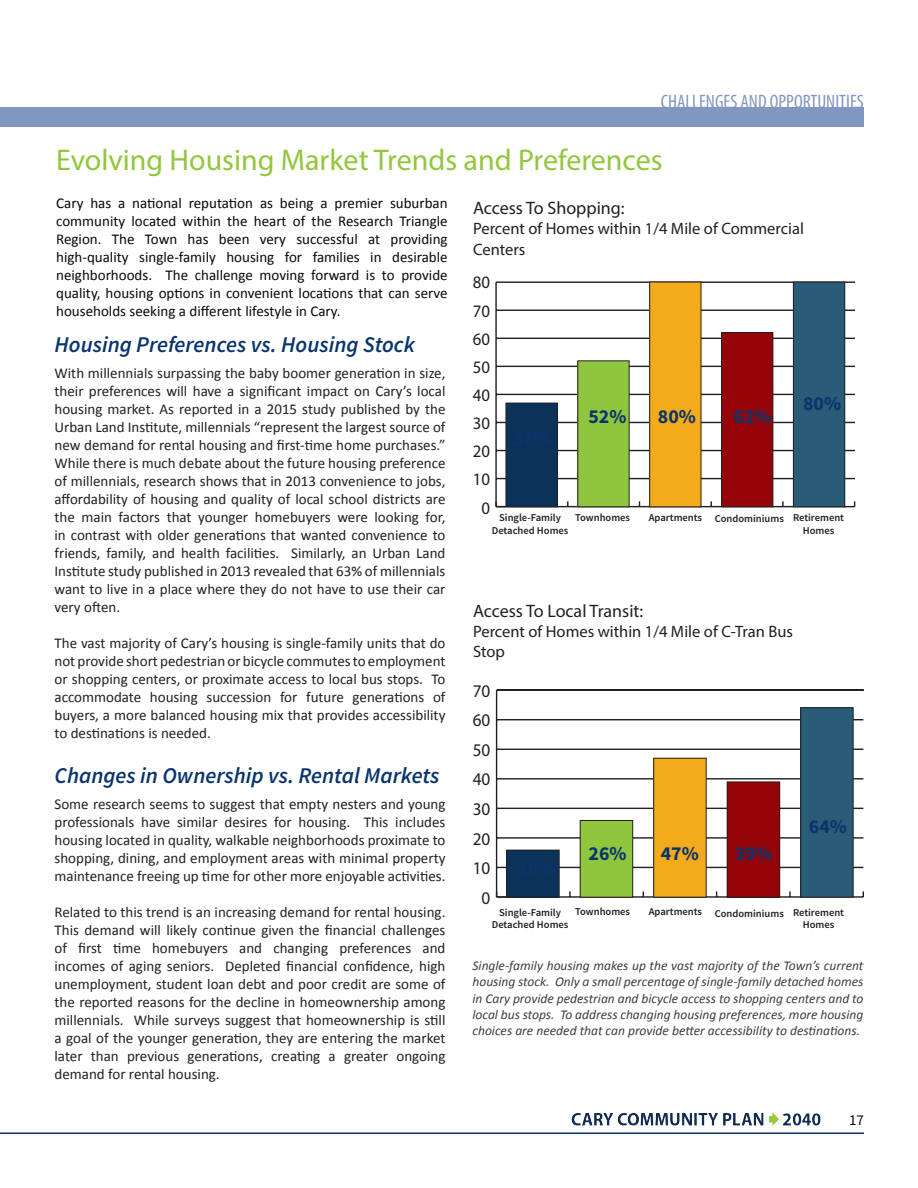
<style>
.page{position:relative;width:918px;height:1188px;background:#fff}
.page>*{position:absolute;margin:0;border:0;box-sizing:border-box;transform-origin:0 0}
.t1{font:30px "Myriad Pro";color:#92c73d}
.t2{font:italic 600 22.5px "Source Sans Pro";color:#0a346d}
.t3{font:700 19.8px "Source Sans Pro";color:#0a346d}
.t4{font:condensed 19.5px "Myriad Pro";color:#8197c1}
.t5{font:18px "Myriad Pro";color:#231f20}
.t6{font:17.85px "Myriad Pro";color:#231f20}
.t7{font:17.55px "Myriad Pro";color:#231f20;scale:.96 1}
.t8{font:16.5px/21.6px "Myriad Pro";color:#231f20}
.t9{font:15px/18px "Calibri";color:#231f20;text-align:justify}
.t10{font:15px/18px "Calibri";color:#0e0608;text-align:justify}
.t11{font:15px "Source Sans Pro";color:#0e0608}
.t12{font:italic 13.5px/16.2px "Calibri";color:#3e3e3f;text-align:justify}
.t13{font:600 10.5px/12.6px "Source Sans Pro";color:#231f20;text-align:center}
</style>
<div class="page">
<div style="left:0;top:107px;width:864px;height:20px;background:#8197c1"></div>
<hr style="left:497px;top:896px;width:366px;height:2px;background:#231f20">
<hr style="left:496px;top:690px;width:1px;height:207px;background:#231f20">
<svg style="left:496px;top:891px;width:10px;height:7px"></svg>
<hr style="left:497px;top:867px;width:366px;height:1px;background:#231f20">
<hr style="left:497px;top:837px;width:366px;height:2px;background:#231f20">
<hr style="left:497px;top:808px;width:366px;height:1px;background:#231f20">
<hr style="left:497px;top:778px;width:366px;height:2px;background:#231f20">
<hr style="left:497px;top:749px;width:366px;height:1px;background:#231f20">
<hr style="left:497px;top:719px;width:366px;height:1px;background:#231f20">
<hr style="left:497px;top:689px;width:367px;height:2px;background:#231f20">
<div style="left:507px;top:850px;width:52px;height:47px;background:#0d3259"></div>
<div style="left:506px;top:850px;width:54px;height:48px;border:1px solid #231f20"></div>
<div style="left:580px;top:820px;width:53px;height:77px;background:#8fc63e"></div>
<div style="left:580px;top:820px;width:53px;height:78px;border:1px solid #231f20"></div>
<div style="left:654px;top:758px;width:52px;height:139px;background:#f3ab1c"></div>
<div style="left:653px;top:758px;width:54px;height:140px;border:1px solid #231f20"></div>
<div style="left:727px;top:782px;width:53px;height:115px;background:#940408"></div>
<div style="left:727px;top:782px;width:53px;height:116px;border:1px solid #231f20"></div>
<div style="left:801px;top:708px;width:52px;height:189px;background:#295c77"></div>
<div style="left:800px;top:707px;width:54px;height:191px;border:1px solid #231f20"></div>
<hr style="left:496px;top:506px;width:359px;height:1px;background:#231f20">
<hr style="left:495px;top:282px;width:2px;height:225px;background:#231f20">
<svg style="left:495px;top:501px;width:10px;height:6px"></svg>
<hr style="left:496px;top:478px;width:359px;height:1px;background:#231f20">
<hr style="left:496px;top:450px;width:359px;height:1px;background:#231f20">
<hr style="left:496px;top:422px;width:359px;height:1px;background:#231f20">
<hr style="left:496px;top:394px;width:359px;height:1px;background:#231f20">
<hr style="left:496px;top:366px;width:359px;height:1px;background:#231f20">
<hr style="left:496px;top:338px;width:359px;height:1px;background:#231f20">
<hr style="left:496px;top:310px;width:359px;height:1px;background:#231f20">
<hr style="left:496px;top:281px;width:359px;height:2px;background:#231f20">
<div style="left:506px;top:403px;width:51px;height:104px;background:#0d3259"></div>
<div style="left:506px;top:403px;width:52px;height:104px;border:1px solid #231f20"></div>
<div style="left:578px;top:361px;width:51px;height:146px;background:#8fc63e"></div>
<div style="left:577px;top:360px;width:53px;height:147px;border:1px solid #231f20"></div>
<div style="left:650px;top:282px;width:51px;height:225px;background:#f3ab1c"></div>
<div style="left:649px;top:282px;width:52px;height:225px;border:1px solid #231f20"></div>
<div style="left:722px;top:333px;width:51px;height:174px;background:#940408"></div>
<div style="left:721px;top:332px;width:52px;height:175px;border:1px solid #231f20"></div>
<div style="left:793px;top:282px;width:52px;height:225px;background:#295c77"></div>
<div style="left:793px;top:282px;width:52px;height:225px;border:1px solid #231f20"></div>
<hr style="left:0;top:1132px;width:864px;height:2px;background:#0a346d">
<img style="left:571px;top:1112px;width:249px;height:14px">
<h3 class="t4" style="left:661px;top:89px;width:205px">CHALLENGES AND OPPORTUNITIES</h3>
<h1 class="t1" style="left:56px;top:142px;width:608px">Evolving Housing Market Trends and Preferences</h1>
<p class="t10" style="left:56px;top:194px;width:393px">Cary has a national reputation as being a premier suburban community located within the heart of the Research Triangle Region. The Town has been very successful at providing high-quality single-family housing for families in desirable neighborhoods. The challenge moving forward is to provide quality, housing options in convenient locations that can serve households seeking a different lifestyle in Cary.</p>
<p class="t5" style="left:473px;top:197px;width:153px">Access To Shopping:</p>
<p class="t8" style="left:473px;top:217px;width:332px">Percent of Homes within 1/4 Mile of Commercial<br>Centers</p>
<p class="t7" style="left:473px;top:272px;width:20px">80</p>
<p class="t7" style="left:473px;top:300px;width:20px">70</p>
<h2 class="t2" style="left:55px;top:330px;width:362px">Housing Preferences vs. Housing Stock</h2>
<p class="t9" style="left:55px;top:364px;width:392px">With millennials surpassing the baby boomer generation in size, their preferences will have a significant impact on Cary’s local housing market. As reported in a 2015 study published by the Urban Land Institute, millennials “represent the largest source of new demand for rental housing and first-time home purchases.” While there is much debate about the future housing preference of millennials, research shows that in 2013 convenience to jobs, affordability of housing and quality of local school districts are the main factors that younger homebuyers were looking for, in contrast with older generations that wanted convenience to friends, family, and health facilities. Similarly, an Urban Land Institute study published in 2013 revealed that 63% of millennials want to live in a place where they do not have to use their car very often.</p>
<p class="t9" style="left:55px;top:634px;width:392px">The vast majority of Cary’s housing is single-family units that do not provide short pedestrian or bicycle commutes to employment or shopping centers, or proximate access to local bus stops. To accommodate housing succession for future generations of buyers, a more balanced housing mix that provides accessibility to destinations is needed.</p>
<h2 class="t2" style="left:55px;top:761px;width:386px">Changes in Ownership vs. Rental Markets</h2>
<p class="t9" style="left:55px;top:795px;width:392px">Some research seems to suggest that empty nesters and young professionals have similar desires for housing. This includes housing located in quality, walkable neighborhoods proximate to shopping, dining, and employment areas with minimal property maintenance freeing up time for other more enjoyable activities.</p>
<p class="t9" style="left:55px;top:903px;width:392px">Related to this trend is an increasing demand for rental housing.<br>This demand will likely continue given the financial challenges of first time homebuyers and changing preferences and incomes of aging seniors. Depleted financial confidence, high unemployment, student loan debt and poor credit are some of the reported reasons for the decline in homeownership among millennials. While surveys suggest that homeownership is still a goal of the younger generation, they are entering the market later than previous generations, creating a greater ongoing demand for rental housing.</p>
<p class="t7" style="left:473px;top:328px;width:20px">60</p>
<p class="t7" style="left:473px;top:356px;width:20px">50</p>
<p class="t7" style="left:473px;top:384px;width:20px">40</p>
<p class="t7" style="left:473px;top:412px;width:20px">30</p>
<p class="t7" style="left:473px;top:441px;width:20px">20</p>
<p class="t7" style="left:473px;top:469px;width:20px">10</p>
<h3 class="t3" style="left:588px;top:403px;width:39px">52%</h3>
<h3 class="t3" style="left:658px;top:403px;width:39px">80%</h3>
<h3 class="t3" style="left:734px;top:403px;width:39px">62%</h3>
<h3 class="t3" style="left:803px;top:391px;width:39px">80%</h3>
<p class="t7" style="left:481px;top:497px;width:11px">0</p>
<p class="t13" style="left:492px;top:512px;width:78px">Single-Family<br>Detached Homes</p>
<p class="t13" style="left:575px;top:511px;width:56px">Townhomes</p>
<p class="t13" style="left:803px;top:512px;width:43px;text-align:left;text-indent:-154px">Apartments Condominiums Retirement<br>Homes</p>
<p class="t5" style="left:473px;top:600px;width:172px">Access To Local Transit:</p>
<p class="t8" style="left:473px;top:621px;width:322px;line-height:19.8px">Percent of Homes within 1/4 Mile of C-Tran Bus<br>Stop</p>
<p class="t6" style="left:473px;top:680px;width:19px">70</p>
<p class="t6" style="left:473px;top:709px;width:19px">60</p>
<p class="t6" style="left:473px;top:739px;width:19px">50</p>
<p class="t6" style="left:473px;top:768px;width:19px">40</p>
<p class="t6" style="left:473px;top:798px;width:19px">30</p>
<p class="t6" style="left:473px;top:828px;width:19px">20</p>
<p class="t6" style="left:473px;top:857px;width:19px">10</p>
<p class="t6" style="left:482px;top:887px;width:10px">0</p>
<h3 class="t3" style="left:589px;top:841px;width:39px">26%</h3>
<h3 class="t3" style="left:661px;top:841px;width:39px">47%</h3>
<h3 class="t3" style="left:734px;top:841px;width:39px">39%</h3>
<h3 class="t3" style="left:809px;top:814px;width:39px">64%</h3>
<p class="t13" style="left:492px;top:906px;width:78px">Single-Family<br>Detached Homes</p>
<p class="t13" style="left:575px;top:905px;width:56px">Townhomes</p>
<p class="t13" style="left:803px;top:906px;width:43px;text-align:left;text-indent:-154px">Apartments Condominiums Retirement<br>Homes</p>
<p class="t12" style="left:472px;top:957px;width:392px">Single-family housing makes up the vast majority of the Town’s current housing stock. Only a small percentage of single-family detached homes in Cary provide pedestrian and bicycle access to shopping centers and to local bus stops. To address changing housing preferences, more housing choices are needed that can provide better accessibility to destinations.</p>
<p class="t11" style="left:849px;top:1111px;width:16px">17</p>
</div>
